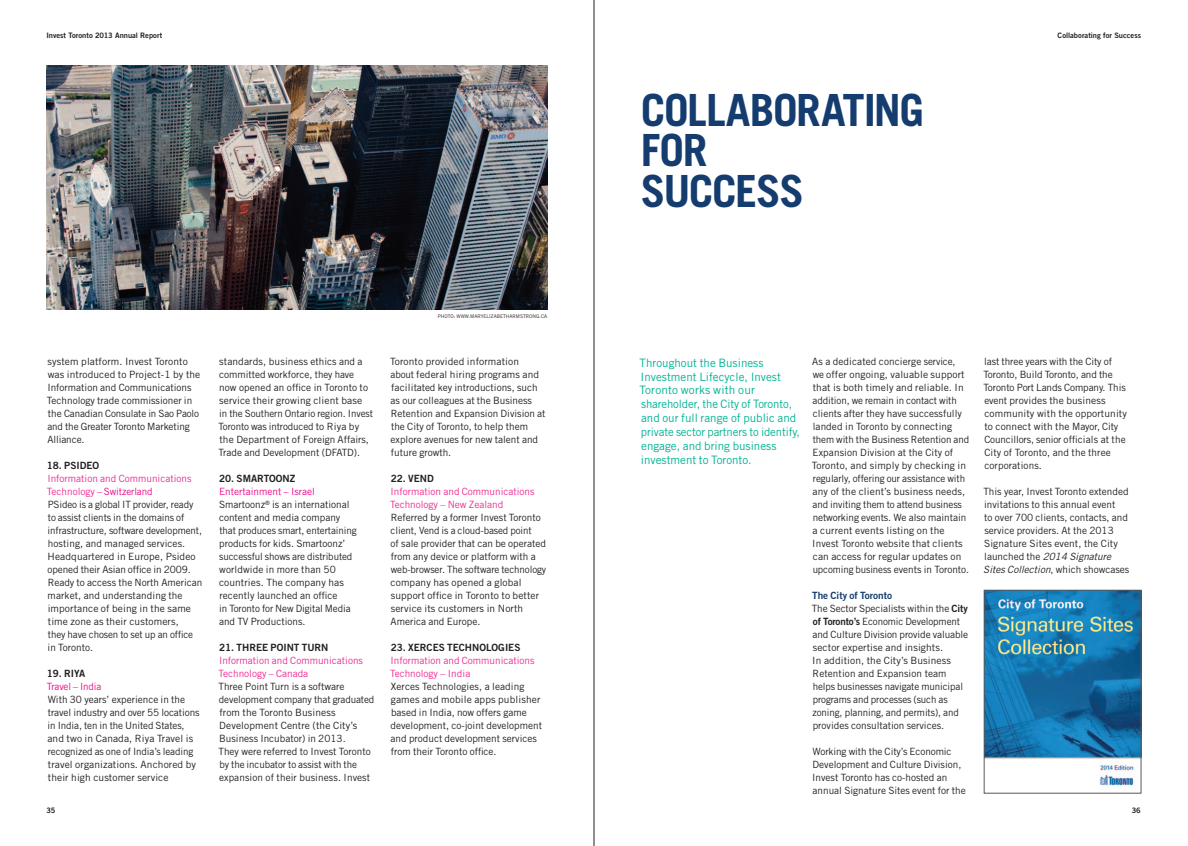
<style>
.page{position:relative;width:1188px;height:846px;background:#fff}
.page>*{position:absolute;margin:0;border:0;box-sizing:border-box;transform-origin:0 0}
.Section_Headers{font:700 44.4px/40.6px "Trade Gothic LT Std";letter-spacing:-.03em;color:#153c6f}
.BODY_COPY{font:11.6px/13.9px "Trade Gothic LT Std";color:#00b294}
.BODY_COPY-2{font:10px/13px "Trade Gothic LT Std";color:#231f20}
.BODY_COPY-3{font:10px/13px "Trade Gothic LT Std";color:#ed2c92}
.BODY_COPY-4{font:10px "Trade Gothic LT Std Bd 2";color:#231f20}
.BODY_COPY-5{font:10px "Trade Gothic LT Std";color:#ed088a}
.BODY_COPY-6{font:10px "Trade Gothic LT Std Bd 2";color:#153c6f}
.t1{font:7.5px "Trade Gothic LT Std Bd 2";color:#231f20}
.PHOTO_CREDIT{font:5px "Trade Gothic LT Std";color:#231f20}
.s1{color:#ed088a}
.s2{font-family:"Trade Gothic LT Std Bd 2"}
.s3{font-style:italic}
</style>
<div class="page">
<img style="left:47px;top:66px;width:500px;height:243px">
<img style="left:986px;top:592px;width:153px;height:194px">
<div style="left:984px;top:590px;width:157px;height:203px;border:1px solid #57585a"></div>
<hr style="left:594px;top:0;width:1px;height:846px;background:#231f20">
<p class="t1" style="left:46px;top:31px;width:117px">Invest Toronto 2013 Annual Report</p>
<p class="BODY_COPY-2" style="left:47px;top:355px;width:155px">system platform. Invest Toronto was introduced to Project-1 by the<br>Information and Communications<br>Technology trade commissioner in the Canadian Consulate in Sao Paolo and the Greater Toronto Marketing<br>Alliance.</p>
<p class="BODY_COPY-4" style="left:47px;top:460px;width:54px">18. PSIDEO</p>
<p class="BODY_COPY-3" style="left:47px;top:472px;width:146px">Information and Communications<br>Technology <span class="s1">– Switzerland</span></p>
<p class="BODY_COPY-2" style="left:47px;top:498px;width:157px">PSideo is a global IT provider, ready to assist clients in the domains of infrastructure, software development, hosting, and managed services.<br>Headquartered in Europe, Psideo opened their Asian office in 2009.<br>Ready to access the North American market, and understanding the importance of being in the same time zone as their customers,<br>they have chosen to set up an office in Toronto.</p>
<p class="BODY_COPY-4" style="left:47px;top:668px;width:40px">19. RIYA</p>
<p class="BODY_COPY-5" style="left:47px;top:681px;width:56px">Travel – India</p>
<p class="BODY_COPY-2" style="left:47px;top:693px;width:154px">With 30 years’ experience in the travel industry and over 55 locations in India, ten in the United States, and two in Canada, Riya Travel is recognized as one of India’s leading travel organizations. Anchored by their high customer service</p>
<p class="BODY_COPY-2" style="left:219px;top:355px;width:156px">standards, business ethics and a committed workforce, they have now opened an office in Toronto to service their growing client base<br>in the Southern Ontario region. Invest Toronto was introduced to Riya by the Department of Foreign Affairs, Trade and Development (DFATD).</p>
<p class="BODY_COPY-4" style="left:219px;top:473px;width:78px">20. SMARTOONZ</p>
<p class="BODY_COPY-5" style="left:219px;top:486px;width:97px">Entertainment – Israel</p>
<p class="BODY_COPY-2" style="left:219px;top:498px;width:139px">Smartoonz<sup>®</sup> is an international content and media company that produces smart, entertaining products for kids. Smartoonz’ successful shows are distributed worldwide in more than 50 countries. The company has recently launched an office<br>in Toronto for New Digital Media and TV Productions.</p>
<p class="BODY_COPY-4" style="left:219px;top:642px;width:111px">21. THREE POINT TURN</p>
<p class="BODY_COPY-3" style="left:219px;top:654px;width:146px">Information and Communications<br>Technology – Canada</p>
<p class="BODY_COPY-2" style="left:219px;top:680px;width:157px">Three Point Turn is a software development company that graduated from the Toronto Business<br>Development Centre (the City’s<br>Business Incubator) in 2013.<br>They were referred to Invest Toronto by the incubator to assist with the expansion of their business. Invest</p>
<p class="PHOTO_CREDIT" style="left:438px;top:314px;width:111px">PHOTO: WWW.MARYELIZABETHARMSTRONG.CA</p>
<p class="BODY_COPY-2" style="left:390px;top:355px;width:157px">Toronto provided information<br>about federal hiring programs and facilitated key introductions, such as our colleagues at the Business<br>Retention and Expansion Division at the City of Toronto, to help them explore avenues for new talent and future growth.</p>
<p class="BODY_COPY-4" style="left:391px;top:473px;width:45px">22. VEND</p>
<p class="BODY_COPY-3" style="left:390px;top:485px;width:146px">Information and Communications<br>Technology – New Zealand</p>
<p class="BODY_COPY-2" style="left:391px;top:511px;width:157px">Referred by a former Invest Toronto client, Vend is a cloud-based point<br>of sale provider that can be operated from any device or platform with a web-browser. The software technology company has opened a global support office in Toronto to better service its customers in North<br>America and Europe.</p>
<p class="BODY_COPY-4" style="left:391px;top:642px;width:131px">23. XERCES TECHNOLOGIES</p>
<p class="BODY_COPY-3" style="left:390px;top:654px;width:146px">Information and Communications<br>Technology – India</p>
<p class="BODY_COPY-2" style="left:391px;top:680px;width:153px">Xerces Technologies, a leading games and mobile apps publisher based in India, now offers game development, co-joint development and product development services from their Toronto office.</p>
<p class="Section_Headers" style="left:641px;top:89px;width:285px">COLLABORATING</p>
<p class="Section_Headers" style="left:641px;top:129px;width:165px">FOR<br>SUCCESS</p>
<p class="t1" style="left:1058px;top:31px;width:85px">Collaborating for Success</p>
<p class="BODY_COPY" style="left:640px;top:355px;width:162px">Throughout the Business<br>Investment Lifecycle, Invest<br>Toronto works with our shareholder, the City of Toronto, and our full range of public and private sector partners to identify, engage, and bring business investment to Toronto.</p>
<p class="BODY_COPY-2" style="left:812px;top:355px;width:159px">As a dedicated concierge service,<br>we offer ongoing, valuable support that is both timely and reliable. In addition, we remain in contact with clients after they have successfully landed in Toronto by connecting them with the Business Retention and Expansion Division at the City of Toronto, and simply by checking in regularly, offering our assistance with any of the client’s business needs, and inviting them to attend business networking events. We also maintain a current events listing on the Invest Toronto website that clients can access for regular updates on upcoming business events in Toronto.</p>
<p class="BODY_COPY-6" style="left:812px;top:590px;width:82px">The City of Toronto</p>
<p class="BODY_COPY-2" style="left:812px;top:602px;width:158px">The Sector Specialists within the <span class="s2">City of Toronto’s</span> Economic Development and Culture Division provide valuable sector expertise and insights.<br>In addition, the City’s Business Retention and Expansion team helps businesses navigate municipal programs and processes (such as zoning, planning, and permits), and provides consultation services.</p>
<p class="BODY_COPY-2" style="left:812px;top:745px;width:155px">Working with the City’s Economic Development and Culture Division, Invest Toronto has co-hosted an annual Signature Sites event for the</p>
<p class="BODY_COPY-2" style="left:983px;top:355px;width:145px">last three years with the City of<br>Toronto, Build Toronto, and the<br>Toronto Port Lands Company. This event provides the business community with the opportunity to connect with the Mayor, City<br>Councillors, senior officials at the<br>City of Toronto, and the three corporations.</p>
<p class="BODY_COPY-2" style="left:983px;top:485px;width:148px">This year, Invest Toronto extended invitations to this annual event<br>to over 700 clients, contacts, and service providers. At the 2013<br>Signature Sites event, the City launched the <span class="s3">2014 Signature<br>Sites Collection</span>, which showcases</p>
<p class="t1" style="left:46px;top:806px;width:11px">35</p>
<p class="t1" style="left:1132px;top:806px;width:11px">36</p>
</div>
